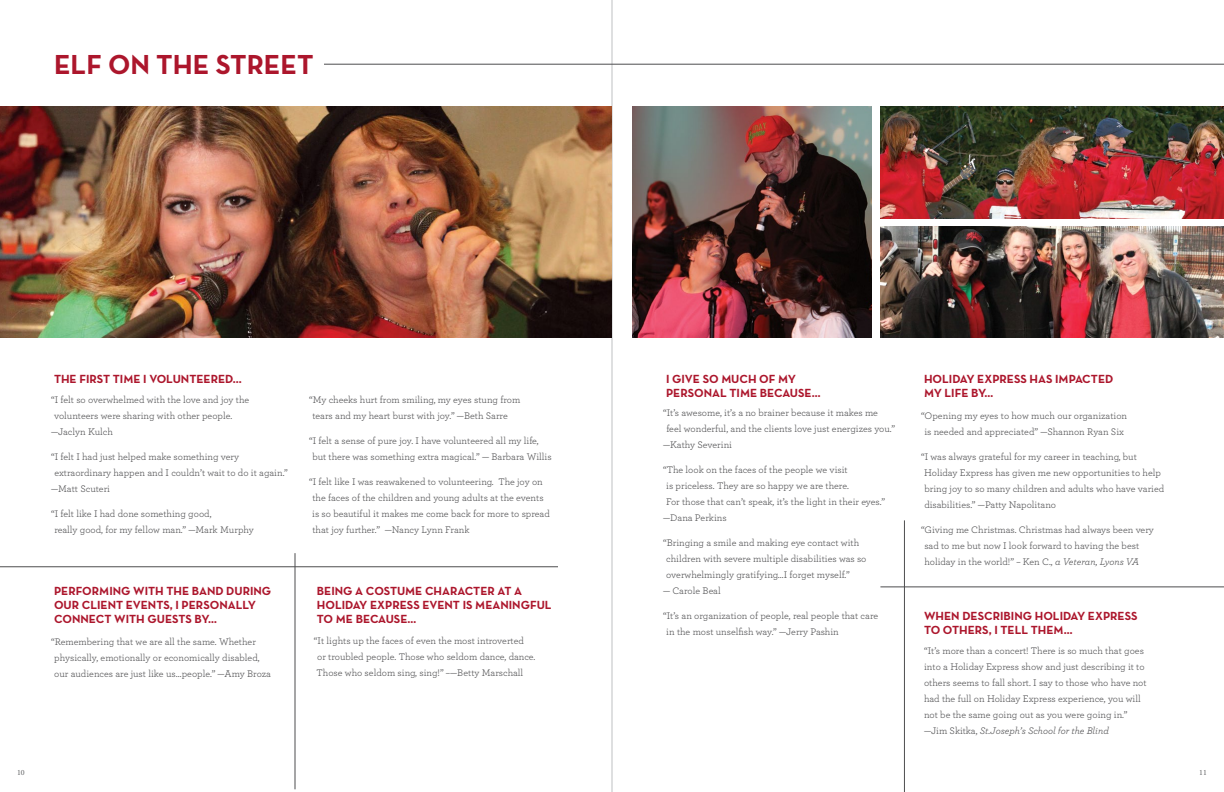
<style>
.page{position:relative;width:1224px;height:792px;background:#fff}
.page>*{position:absolute;margin:0;border:0;box-sizing:border-box;transform-origin:0 0}
.t1{font:28px "Neutra Text Bold Alt";color:#ac162c}
.t2{font:12px/14px "Neutra Text Bold Alt";color:#ac162c}
.t3{font:10px/16px "Archer";color:#4d4d4f}
.t4{font:8px "Minion Pro";color:#636466}
.s1{font-style:italic}
</style>
<div class="page">
<hr style="left:612px;top:0;width:1px;height:792px;background:#bec0c2">
<img style="left:0;top:106px;width:612px;height:232px">
<img style="left:880px;top:226px;width:344px;height:112px">
<img style="left:632px;top:106px;width:240px;height:232px">
<img style="left:880px;top:106px;width:344px;height:112px">
<hr style="left:0;top:567px;width:558px;height:1px;background:#4d4d4f">
<hr style="left:295px;top:553px;width:1px;height:236px;background:#4d4d4f">
<hr style="left:904px;top:520px;width:1px;height:272px;background:#4d4d4f">
<hr style="left:880px;top:587px;width:344px;height:1px;background:#4d4d4f">
<hr style="left:324px;top:64px;width:900px;height:1px;background:#4d4d4f">
<h1 class="t1" style="left:54px;top:47px;width:261px">ELF ON THE STREET</h1>
<p class="t2" style="left:54px;top:372px;width:189px">THE FIRST TIME I VOLUNTEERED...</p>
<p class="t3" style="left:51px;top:391px;width:200px">“I felt so overwhelmed with the love and joy the volunteers were sharing with other people. —Jaclyn Kulch</p>
<p class="t3" style="left:51px;top:448px;width:190px">“I felt I had just helped make something very</p>
<p class="t3" style="left:54px;top:464px;width:235px">extraordinary happen and I couldn’t wait to do it again.”</p>
<p class="t3" style="left:51px;top:480px;width:60px">—Matt Scuteri</p>
<p class="t3" style="left:54px;top:505px;width:201px;text-indent:-3px">“I felt like I had done something good,<br>really good, for my fellow man.” —Mark Murphy</p>
<p class="t2" style="left:54px;top:584px;width:219px">PERFORMING WITH THE BAND DURING<br>OUR CLIENT EVENTS, I PERSONALLY<br>CONNECT WITH GUESTS BY…</p>
<p class="t3" style="left:54px;top:633px;width:218px;text-indent:-3px">“Remembering that we are all the same. Whether physically, emotionally or economically disabled, our audiences are just like us…people.” —Amy Broza</p>
<p class="t3" style="left:312px;top:391px;width:209px;text-indent:-3px">“My cheeks hurt from smiling, my eyes stung from tears and my heart burst with joy.” —Beth Sarre</p>
<p class="t3" style="left:312px;top:432px;width:241px;text-indent:-3px">“I felt a sense of pure joy. I have volunteered all my life, but there was something extra magical.” — Barbara Willis</p>
<p class="t3" style="left:312px;top:473px;width:239px;text-indent:-3px">“I felt like I was reawakened to volunteering. The joy on the faces of the children and young adults at the events is so beautiful it makes me come back for more to spread that joy further.” —Nancy Lynn Frank</p>
<p class="t2" style="left:317px;top:584px;width:236px">BEING A COSTUME CHARACTER AT A<br>HOLIDAY EXPRESS EVENT IS MEANINGFUL<br>TO ME BECAUSE…</p>
<p class="t3" style="left:314px;top:632px;width:223px">“It lights up the faces of even the most introverted<br>or troubled people. Those who seldom dance, dance.<br>Those who seldom sing, sing!” –—Betty Marschall</p>
<p class="t2" style="left:666px;top:372px;width:156px">I GIVE SO MUCH OF MY<br>PERSONAL TIME BECAUSE…</p>
<p class="t3" style="left:663px;top:405px;width:217px">“It’s awesome, it’s a no brainer because it makes me</p>
<p class="t3" style="left:666px;top:421px;width:230px">feel wonderful, and the clients love just energizes you.”</p>
<p class="t3" style="left:663px;top:437px;width:70px">—Kathy Severini</p>
<p class="t3" style="left:663px;top:462px;width:186px">“The look on the faces of the people we visit</p>
<p class="t3" style="left:666px;top:478px;width:184px">is priceless. They are so happy we are there.</p>
<p class="t3" style="left:666px;top:494px;width:220px">For those that can’t speak, it’s the light in their eyes.”</p>
<p class="t3" style="left:663px;top:510px;width:65px">—Dana Perkins</p>
<p class="t3" style="left:666px;top:535px;width:202px;text-indent:-3px">“Bringing a smile and making eye contact with children with severe multiple disabilities was so overwhelmingly gratifying…I forget myself.”</p>
<p class="t3" style="left:663px;top:583px;width:59px">— Carole Beal</p>
<p class="t3" style="left:666px;top:608px;width:213px;text-indent:-3px">“It’s an organization of people, real people that care in the most unselfish way.” —Jerry Pashin</p>
<p class="t2" style="left:924px;top:372px;width:191px">HOLIDAY EXPRESS HAS IMPACTED<br>MY LIFE BY…</p>
<p class="t3" style="left:921px;top:407px;width:207px;text-align:center">“Opening my eyes to how much our organization is needed and appreciated” —Shannon Ryan Six</p>
<p class="t3" style="left:924px;top:448px;width:242px;text-indent:-3px">“I was always grateful for my career in teaching, but Holiday Express has given me new opportunities to help bring joy to so many children and adults who have varied disabilities.” —Patty Napolitano</p>
<p class="t3" style="left:924px;top:521px;width:231px;text-indent:-3px">“Giving me Christmas. Christmas had always been very sad to me but now I look forward to having the best holiday in the world!” – Ken C., <span class="s1">a Veteran, Lyons VA</span></p>
<p class="t2" style="left:924px;top:609px;width:215px">WHEN DESCRIBING HOLIDAY EXPRESS<br>TO OTHERS, I TELL THEM…</p>
<p class="t3" style="left:924px;top:642px;width:224px">“It’s more than a concert! There is so much that goes into a Holiday Express show and just describing it to others seems to fall short. I say to those who have not had the full on Holiday Express experience, you will not be the same going out as you were going in.” —Jim Skitka, <span class="s1">St.Joseph’s School for the Blind</span></p>
<p class="t4" style="left:17px;top:767px;width:9px">10</p>
<p class="t4" style="left:1199px;top:767px;width:9px">11</p>
</div>
